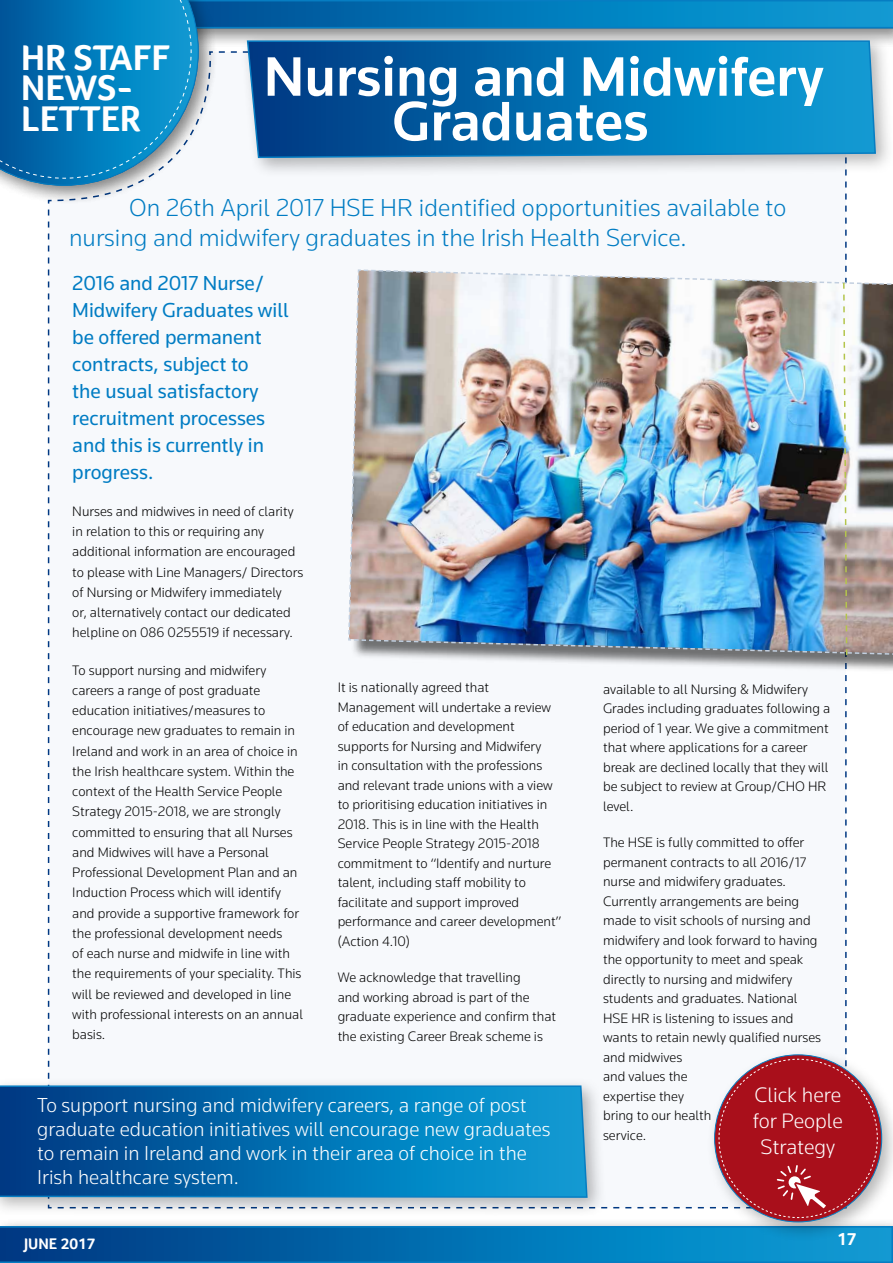
<style>
.page{position:relative;width:893px;height:1263px;background:#fff}
.page>*{position:absolute;margin:0;border:0;box-sizing:border-box;transform-origin:0 0}
.t1{font:500 57.75px/44.7px "Knowledge";color:#fff}
.t2{font:700 36.6px/30.5px "Foco";color:#fff}
.t3{font:300 25.5px/29.2px "Knowledge";color:#007cc3}
.t4{font:300 21.75px/26.1px "Knowledge";color:#fff;text-align:center}
.t5{font:300 21px/24.2px "Knowledge";color:#fff}
.t6{font:21px/27px "Knowledge";color:#007cc3}
.t7{font:700 18px "Foco";color:#fff}
.t8{font:700 15.75px "Foco";color:#fff}
.t9{font:300 14.25px/19.5px "Knowledge";color:#000}
</style>
<div class="page">
<div style="left:0;top:1218px;width:893px;height:45px;background:#000;opacity:.29"></div>
<svg style="left:0;top:1226px;width:893px;height:37px"></svg>
<div style="left:707px;top:1047px;width:186px;height:195px;background:#000;opacity:.29"></div>
<img style="left:0;top:0;width:893px;height:1218px">
<h2 class="t2" style="left:21px;top:42px;width:150px">HR STAFF<br>NEWS-<br>LETTER</h2>
<h1 class="t1" style="left:392px;top:53px;width:433px;text-indent:-129px">Nursing and Midwifery<br>Graduates</h1>
<h3 class="t3" style="left:69px;top:193px;width:719px;text-indent:60px">On 26th April 2017 HSE HR identified opportunities available to nursing and midwifery graduates in the Irish Health Service.</h3>
<h3 class="t6" style="left:72px;top:269px;width:218px">2016 and 2017 Nurse/<br>Midwifery Graduates will be offered permanent contracts, subject to<br>the usual satisfactory recruitment processes and this is currently in progress.</h3>
<p class="t9" style="left:72px;top:501px;width:233px;line-height:20.2px">Nurses and midwives in need of clarity in relation to this or requiring any additional information are encouraged to please with Line Managers/ Directors of Nursing or Midwifery immediately<br>or, alternatively contact our dedicated helpline on 086 0255519 if necessary.</p>
<p class="t9" style="left:72px;top:659px;width:232px;line-height:20.2px">To support nursing and midwifery careers a range of post graduate education initiatives/measures to encourage new graduates to remain in Ireland and work in an area of choice in the Irish healthcare system. Within the context of the Health Service People Strategy 2015-2018, we are strongly committed to ensuring that all Nurses and Midwives will have a Personal Professional Development Plan and an Induction Process which will identify and provide a supportive framework for the professional development needs<br>of each nurse and midwife in line with the requirements of your speciality. This will be reviewed and developed in line with professional interests on an annual basis.</p>
<p class="t9" style="left:338px;top:677px;width:225px">It is nationally agreed that Management will undertake a review of education and development supports for Nursing and Midwifery<br>in consultation with the professions and relevant trade unions with a view to prioritising education initiatives in 2018. This is in line with the Health Service People Strategy 2015-2018 commitment to “Identify and nurture talent, including staff mobility to facilitate and support improved performance and career development” (Action 4.10)</p>
<p class="t9" style="left:338px;top:967px;width:220px">We acknowledge that travelling<br>and working abroad is part of the graduate experience and confirm that the existing Career Break scheme is</p>
<h3 class="t5" style="left:37px;top:1092px;width:515px">To support nursing and midwifery careers, a range of post graduate education initiatives will encourage new graduates to remain in Ireland and work in their area of choice in the Irish healthcare system.</h3>
<p class="t8" style="left:24px;top:1234px;width:73px">JUNE 2017</p>
<p class="t9" style="left:603px;top:679px;width:229px">available to all Nursing &amp; Midwifery Grades including graduates following a period of 1 year. We give a commitment that where applications for a career break are declined locally that they will be subject to review at Group/CHO HR level.</p>
<p class="t9" style="left:603px;top:832px;width:220px">The HSE is fully committed to offer permanent contracts to all 2016/17 nurse and midwifery graduates.<br>Currently arrangements are being made to visit schools of nursing and midwifery and look forward to having the opportunity to meet and speak directly to nursing and midwifery students and graduates. National<br>HSE HR is listening to issues and wants to retain newly qualified nurses and midwives<br>and values the<br>expertise they<br>bring to our health<br>service.</p>
<h3 class="t4" style="left:753px;top:1081px;width:91px">Click here for People<br>Strategy</h3>
<p class="t7" style="left:837px;top:1228px;width:21px">17</p>
</div>
